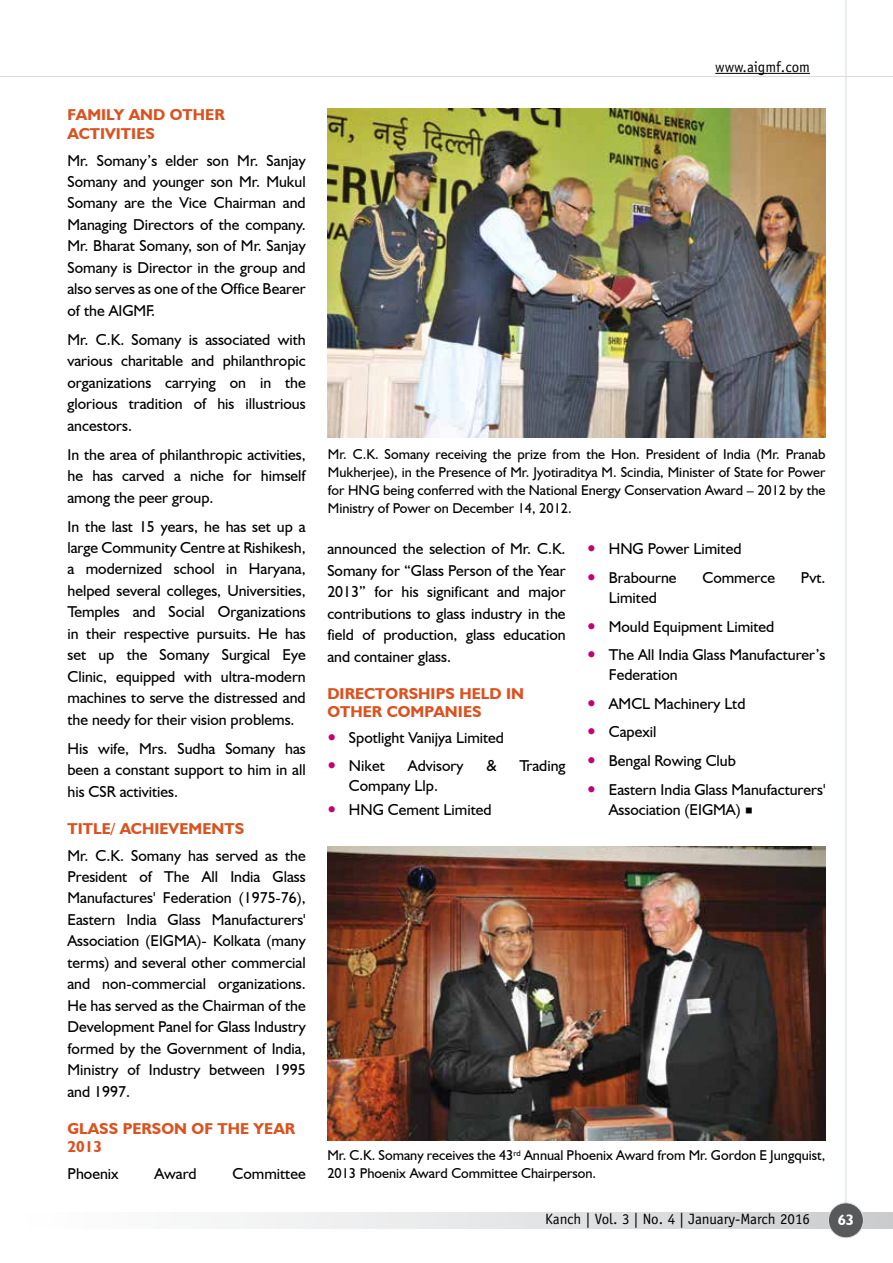
<style>
.page{position:relative;width:893px;height:1263px;background:#fff}
.page>*{position:absolute;margin:0;border:0;box-sizing:border-box;transform-origin:0 0}
.t1{font:15.75px/21.5px "Humanist 521 BT";color:#000;text-align:justify}
.t2{font:700 15.75px/18.8px "Humanist 521 BT";letter-spacing:.005em;color:#db521f}
.t3{font:15px "Officina Sans";color:#000}
.t4{font:700 15px "Humanist 521 BT";color:#fff}
.t5{font:14.25px/18px "Humanist 521 BT";color:#000}
</style>
<div class="page">
<hr style="left:845px;top:0;width:1px;height:1205px;background:#dcddde">
<hr style="left:0;top:76px;width:893px;height:1px;background:#dcddde">
<div style="left:0;top:1212px;width:893px;height:17px;background:linear-gradient(to right,#fff,#cdced0)"></div>
<div style="left:828px;top:1203px;width:35px;height:35px;background:#58595b;border-radius:50%"></div>
<div style="left:828px;top:1202px;width:36px;height:36px;border:1px solid #dcddde;border-radius:50%"></div>
<hr style="left:715px;top:73px;width:95px;height:1px;background:#000">
<img style="left:327px;top:108px;width:498px;height:329px">
<img style="left:327px;top:846px;width:498px;height:294px">
<p class="t2" style="left:68px;top:105px;width:159px">FAMILY AND OTHER<br>ACTIVITIES</p>
<p class="t1" style="left:68px;top:149px;width:240px">Mr. Somany’s elder son Mr. Sanjay Somany and younger son Mr. Mukul Somany are the Vice Chairman and Managing Directors of the company.<br>Mr. Bharat Somany, son of Mr. Sanjay Somany is Director in the group and also serves as one of the Office Bearer of the AIGMF.</p>
<p class="t1" style="left:68px;top:328px;width:240px">Mr. C.K. Somany is associated with various charitable and philanthropic organizations carrying on in the glorious tradition of his illustrious ancestors.</p>
<p class="t1" style="left:68px;top:443px;width:240px">In the area of philanthropic activities, he has carved a niche for himself among the peer group.</p>
<p class="t1" style="left:68px;top:515px;width:240px">In the last 15 years, he has set up a large Community Centre at Rishikesh, a modernized school in Haryana, helped several colleges, Universities, Temples and Social Organizations in their respective pursuits. He has set up the Somany Surgical Eye Clinic, equipped with ultra-modern machines to serve the distressed and the needy for their vision problems.</p>
<p class="t1" style="left:68px;top:737px;width:240px">His wife, Mrs. Sudha Somany has been a constant support to him in all his CSR activities.</p>
<p class="t2" style="left:68px;top:818px;width:178px">TITLE/ ACHIEVEMENTS</p>
<p class="t1" style="left:68px;top:844px;width:240px">Mr. C.K. Somany has served as the President of the All India Glass Manufactures' Federation (1975-76), Eastern India Glass Manufacturers' Association (EIGMA)- Kolkata (many terms) and several other commercial and non-commercial organizations.<br>He has served as the Chairman of the Development Panel for Glass Industry formed by the Government of India, Ministry of Industry between 1995 and 1997.</p>
<p class="t2" style="left:68px;top:1118px;width:229px">GLASS PERSON OF THE YEAR<br>2013</p>
<p class="t1" style="left:68px;top:1163px;width:53px">Phoenix</p>
<p class="t1" style="left:155px;top:1163px;width:44px">Award</p>
<p class="t1" style="left:233px;top:1163px;width:75px">Committee</p>
<p class="t3" style="left:715px;top:58px;width:96px">www.aigmf.com</p>
<p class="t5" style="left:328px;top:445px;width:499px;text-align:justify">Mr. C.K. Somany receiving the prize from the Hon. President of India (Mr. Pranab Mukherjee), in the Presence of Mr. Jyotiraditya M. Scindia, Minister of State for Power for HNG being conferred with the National Energy Conservation Award – 2012 by the Ministry of Power on December 14, 2012.</p>
<p class="t1" style="left:327px;top:538px;width:240px">announced the selection of Mr. C.K.<br>Somany for “Glass Person of the Year 2013” for his significant and major contributions to glass industry in the field of production, glass education and container glass.</p>
<p class="t2" style="left:327px;top:683px;width:198px">DIRECTORSHIPS HELD IN<br>OTHER COMPANIES</p>
<p class="t1" style="left:349px;top:723px;width:157px;line-height:28.3px">Spotlight Vanijya Limited<br>Niket</p>
<p class="t1" style="left:609px;top:534px;width:134px;line-height:28.7px">HNG Power Limited<br>Brabourne</p>
<p class="t1" style="left:702px;top:566px;width:74px">Commerce</p>
<p class="t1" style="left:801px;top:566px;width:26px">Pvt.</p>
<p class="t1" style="left:609px;top:583px;width:218px;line-height:28.7px;text-align:left">Limited<br>Mould Equipment Limited<br>The All India Glass Manufacturer’s</p>
<p class="t1" style="left:609px;top:660px;width:218px;line-height:28.7px;text-align:left">Federation<br>AMCL Machinery Ltd<br>Capexil<br>Bengal Rowing Club<br>Eastern India Glass Manufacturers'</p>
<p class="t1" style="left:609px;top:798px;width:146px">Association (EIGMA) ○</p>
<p class="t1" style="left:408px;top:754px;width:57px">Advisory</p>
<p class="t1" style="left:486px;top:754px;width:12px">&amp;</p>
<p class="t1" style="left:520px;top:754px;width:47px">Trading</p>
<p class="t1" style="left:349px;top:773px;width:144px;line-height:24px">Company Llp.<br>HNG Cement Limited</p>
<p class="t5" style="left:327px;top:1146px;width:500px">Mr. C.K. Somany receives the 43<sup>rd</sup> Annual Phoenix Award from Mr. Gordon E Jungquist,<br>2013 Phoenix Award Committee Chairperson.</p>
<p class="t3" style="left:545px;top:1210px;width:266px">Kanch | Vol. 3 | No. 4 | January-March 2016</p>
<p class="t4" style="left:838px;top:1211px;width:18px">63</p>
</div>
